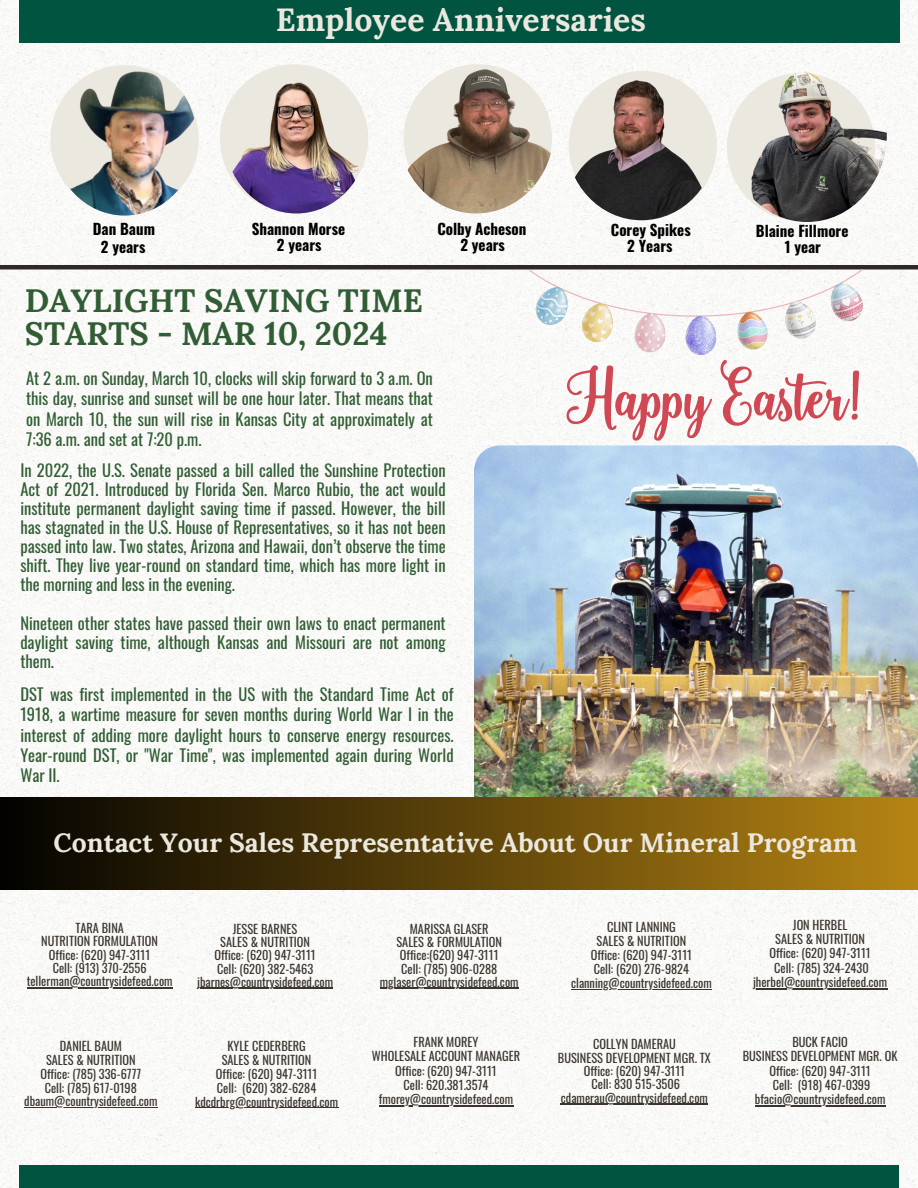
<style>
.page{position:relative;width:918px;height:1188px;background:#fff}
.page>*{position:absolute;margin:0;border:0;box-sizing:border-box;transform-origin:0 0}
.t1{font:700 32.25px/33.5px "Lora";color:#315d34}
.t2{font:700 31.95px "Lora";color:#eae8df}
.t3{font:700 26.55px "Lora";color:#eae8df}
.t4{font:16.5px/19.2px "Oswald";color:#315d34;text-align:justify}
.t5{font:700 15px/15.8px "Oswald";color:#000;text-align:center}
.t6{font:12.3px "Oswald";color:#3b352d}
</style>
<div class="page">
<img style="left:0;top:0;width:918px;height:1188px">
<img style="left:474px;top:445px;width:444px;height:444px;border-radius:25px">
<div style="left:19px;top:0;width:880px;height:43px;background:#005440"></div>
<div style="left:19px;top:1165px;width:880px;height:23px;background:#005440"></div>
<img style="left:727px;top:46px;width:160px;height:176px;border-radius:50%">
<img style="left:53px;top:61px;width:144px;height:154px;border-radius:50%">
<img style="left:398px;top:46px;width:156px;height:167px;border-radius:50%">
<img style="left:566px;top:59px;width:151px;height:161px;border-radius:50%">
<div style="left:220px;top:64px;width:148px;height:149px;background:#eae8df;border-radius:50%"></div>
<img style="left:224px;top:59px;width:144px;height:154px;border-radius:50%">
<hr style="left:0;top:265px;width:918px;height:4px;background:#2e2929">
<div style="left:0;top:797px;width:918px;height:92px;background:linear-gradient(to right,#020200,#b68414)"></div>
<svg style="left:566px;top:365px;width:146px;height:76px"></svg>
<svg style="left:719px;top:360px;width:140px;height:69px"></svg>
<img style="left:530px;top:269px;width:333px;height:86px">
<hr style="left:24px;top:1107px;width:133px;height:1px;background:#3b352d">
<hr style="left:195px;top:1107px;width:143px;height:1px;background:#3b352d">
<hr style="left:571px;top:989px;width:141px;height:1px;background:#3b352d">
<hr style="left:379px;top:1105px;width:134px;height:1px;background:#3b352d">
<hr style="left:561px;top:1104px;width:147px;height:1px;background:#3b352d">
<hr style="left:753px;top:988px;width:134px;height:1px;background:#3b352d">
<hr style="left:755px;top:1105px;width:130px;height:1px;background:#3b352d">
<hr style="left:380px;top:988px;width:139px;height:1px;background:#3b352d">
<hr style="left:197px;top:988px;width:136px;height:1px;background:#3b352d">
<hr style="left:27px;top:987px;width:146px;height:1px;background:#3b352d">
<p class="t2" style="left:276px;top:-1px;width:371px">Employee Anniversaries</p>
<p class="t5" style="left:93px;top:219px;width:64px;line-height:18px">Dan Baum<br>2 years</p>
<h1 class="t5" style="left:252px;top:220px;width:95px">Shannon Morse<br>2 years</h1>
<h4 class="t1" style="left:25px;top:283px;width:400px">DAYLIGHT SAVING TIME<br>STARTS - MAR 10, 2024</h4>
<h5 class="t5" style="left:437px;top:220px;width:91px">Colby Acheson<br>2 years</h5>
<p class="t5" style="left:611px;top:221px;width:81px">Corey Spikes<br>2 Years</p>
<h5 class="t5" style="left:756px;top:222px;width:94px">Blaine Fillmore<br>1 year</h5>
<p class="t4" style="left:26px;top:368px;width:408px;line-height:20.2px">At 2 a.m. on Sunday, March 10, clocks will skip forward to 3 a.m. On this day, sunrise and sunset will be one hour later. That means that on March 10, the sun will rise in Kansas City at approximately at 7:36 a.m. and set at 7:20 p.m.</p>
<p class="t4" style="left:20px;top:460px;width:427px">In 2022, the U.S. Senate passed a bill called the Sunshine Protection Act of 2021. Introduced by Florida Sen. Marco Rubio, the act would institute permanent daylight saving time if passed. However, the bill has stagnated in the U.S. House of Representatives, so it has not been passed into law. Two states, Arizona and Hawaii, don’t observe the time shift. They live year-round on standard time, which has more light in the morning and less in the evening.</p>
<h4 class="t4" style="left:20px;top:613px;width:427px">Nineteen other states have passed their own laws to enact permanent daylight saving time, although Kansas and Missouri are not among them.</h4>
<h5 class="t4" style="left:20px;top:684px;width:435px;line-height:20.2px">DST was first implemented in the US with the Standard Time Act of 1918, a wartime measure for seven months during World War I in the interest of adding more daylight hours to conserve energy resources.<br>Year-round DST, or "War Time", was implemented again during World War II.</h5>
<h5 class="t3" style="left:54px;top:825px;width:805px">Contact Your Sales Representative About Our Mineral Program</h5>
<p class="t6" style="left:75px;top:918px;width:50px">TARA BINA</p>
<p class="t6" style="left:41px;top:932px;width:118px">NUTRITION FORMULATION</p>
<p class="t6" style="left:49px;top:945px;width:103px">Office: (620) 947-3111</p>
<p class="t6" style="left:53px;top:958px;width:95px">Cell: (913) 370-2556</p>
<p class="t6" style="left:27px;top:972px;width:147px">tellerman@countrysidefeed.com</p>
<h3 class="t6" style="left:60px;top:1036px;width:64px">DANIEL BAUM</h3>
<p class="t6" style="left:46px;top:1050px;width:91px">SALES &amp; NUTRITION</p>
<p class="t6" style="left:40px;top:1064px;width:102px">Office: (785) 336-6777</p>
<p class="t6" style="left:45px;top:1078px;width:94px">Cell: (785) 617-0198</p>
<p class="t6" style="left:24px;top:1092px;width:135px">dbaum@countrysidefeed.com</p>
<p class="t6" style="left:233px;top:919px;width:66px">JESSE BARNES</p>
<p class="t6" style="left:220px;top:932px;width:91px">SALES &amp; NUTRITION</p>
<p class="t6" style="left:214px;top:946px;width:103px">Office: (620) 947-3111</p>
<p class="t6" style="left:217px;top:959px;width:98px">Cell: (620) 382-5463</p>
<p class="t6" style="left:197px;top:972px;width:137px">jbarnes@countrysidefeed.com</p>
<p class="t6" style="left:227px;top:1036px;width:80px">KYLE CEDERBERG</p>
<p class="t6" style="left:222px;top:1050px;width:91px">SALES &amp; NUTRITION</p>
<p class="t6" style="left:216px;top:1064px;width:103px">Office: (620) 947-3111</p>
<p class="t6" style="left:217px;top:1078px;width:101px">Cell: (620) 382-6284</p>
<p class="t6" style="left:195px;top:1092px;width:145px">kdcdrbrg@countrysidefeed.com</p>
<p class="t6" style="left:410px;top:919px;width:80px">MARISSA GLASER</p>
<p class="t6" style="left:397px;top:932px;width:107px">SALES &amp; FORMULATION</p>
<p class="t6" style="left:400px;top:946px;width:100px">Office:(620) 947-3111</p>
<p class="t6" style="left:401px;top:959px;width:98px">Cell: (785) 906-0288</p>
<p class="t6" style="left:380px;top:972px;width:140px">mglaser@countrysidefeed.com</p>
<p class="t6" style="left:414px;top:1032px;width:66px">FRANK MOREY</p>
<p class="t6" style="left:372px;top:1047px;width:150px">WHOLESALE ACCOUNT MANAGER</p>
<p class="t6" style="left:395px;top:1061px;width:103px">Office: (620) 947-3111</p>
<p class="t6" style="left:404px;top:1075px;width:86px">Cell: 620.381.3574</p>
<p class="t6" style="left:379px;top:1090px;width:136px">fmorey@countrysidefeed.com</p>
<p class="t6" style="left:607px;top:918px;width:70px">CLINT LANNING</p>
<p class="t6" style="left:597px;top:932px;width:91px">SALES &amp; NUTRITION</p>
<p class="t6" style="left:591px;top:945px;width:103px">Office: (620) 947-3111</p>
<p class="t6" style="left:594px;top:959px;width:97px">Cell: (620) 276-9824</p>
<p class="t6" style="left:571px;top:973px;width:142px">clanning@countrysidefeed.com</p>
<p class="t6" style="left:593px;top:1035px;width:84px">COLLYN DAMERAU</p>
<p class="t6" style="left:558px;top:1048px;width:154px">BUSINESS DEVELOPMENT MGR. TX</p>
<p class="t6" style="left:584px;top:1061px;width:103px">Office: (620) 947-3111</p>
<p class="t6" style="left:592px;top:1075px;width:90px">Cell: 830 515-3506</p>
<p class="t6" style="left:561px;top:1088px;width:149px">cdamerau@countrysidefeed.com</p>
<p class="t6" style="left:793px;top:915px;width:56px">JON HERBEL</p>
<p class="t6" style="left:775px;top:929px;width:91px">SALES &amp; NUTRITION</p>
<p class="t6" style="left:769px;top:944px;width:103px">Office: (620) 947-3111</p>
<p class="t6" style="left:774px;top:958px;width:96px">Cell: (785) 324-2430</p>
<p class="t6" style="left:753px;top:972px;width:136px">jherbel@countrysidefeed.com</p>
<p class="t6" style="left:792px;top:1032px;width:57px">BUCK FACIO</p>
<p class="t6" style="left:743px;top:1047px;width:156px">BUSINESS DEVELOPMENT MGR. OK</p>
<p class="t6" style="left:769px;top:1061px;width:103px">Office: (620) 947-3111</p>
<p class="t6" style="left:773px;top:1075px;width:99px">Cell: (918) 467-0399</p>
<p class="t6" style="left:755px;top:1090px;width:132px">bfacio@countrysidefeed.com</p>
</div>
